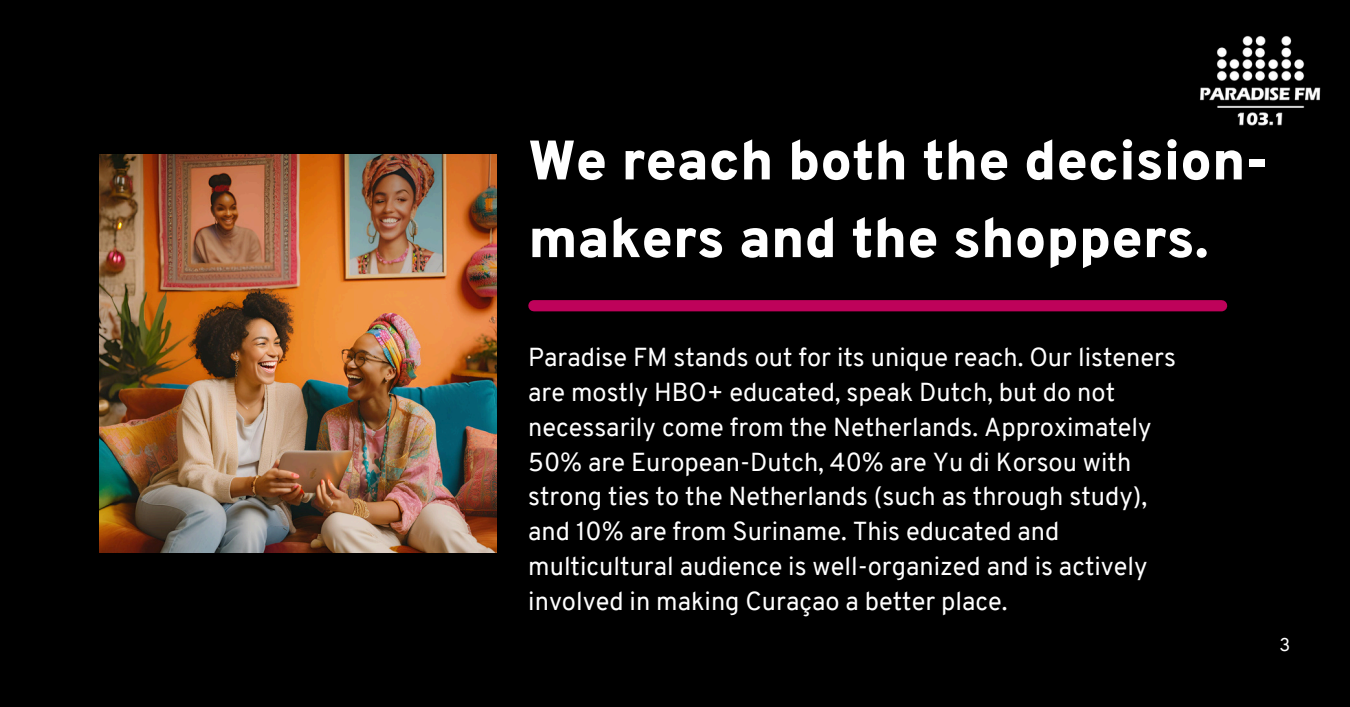
<style>
.page{position:relative;width:1350px;height:707px;background:#fff}
.page>*{position:absolute;margin:0;border:0;box-sizing:border-box;transform-origin:0 0}
.t1{font:900 55.5px/77.7px "Overpass";color:#fff}
.t2{font:25.35px/34.8px "Overpass";color:#fff}
.t3{font:18px "Overpass";color:#fff}
</style>
<div class="page">
<div style="left:0;top:0;width:1350px;height:706px;background:#000"></div>
<img style="left:1200px;top:36px;width:121px;height:90px">
<div style="left:534px;top:300px;width:688px;height:11px;background:#be025a"></div>
<img style="left:99px;top:155px;width:397px;height:397px">
<p class="t1" style="left:528px;top:127px;width:742px">We reach both the decision&shy;makers and the shoppers.</p>
<p class="t2" style="left:528px;top:342px;width:649px">Paradise FM stands out for its unique reach. Our listeners are mostly HBO+ educated, speak Dutch, but do not necessarily come from the Netherlands. Approximately 50% are European-Dutch, 40% are Yu di Korsou with strong ties to the Netherlands (such as through study), and 10% are from Suriname. This educated and multicultural audience is well-organized and is actively involved in making Curaçao a better place.</p>
<p class="t3" style="left:1279px;top:637px;width:12px">3</p>
</div>
